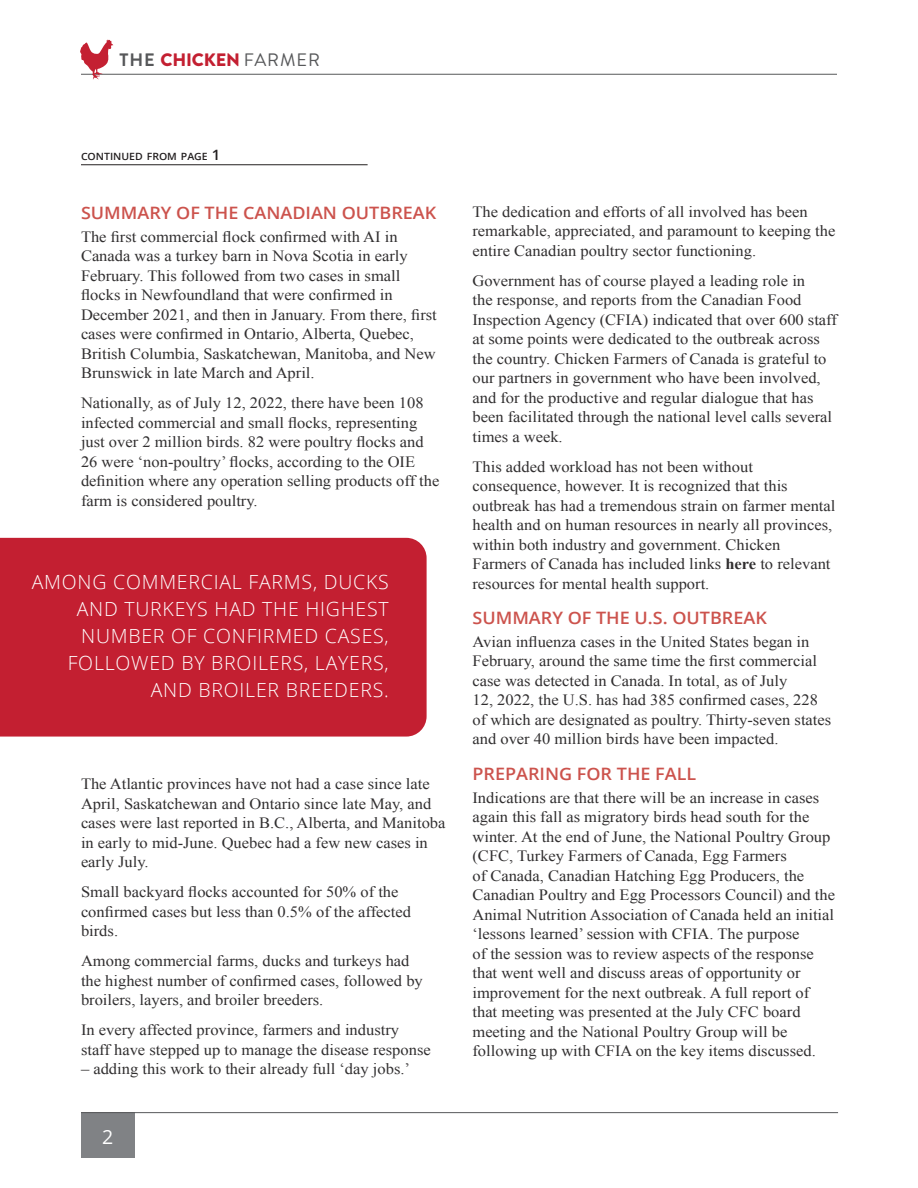
<style>
.page{position:relative;width:918px;height:1188px;background:#fff}
.page>*{position:absolute;margin:0;border:0;box-sizing:border-box;transform-origin:0 0}
.Pull-quote{font:300 19.5px/27px "Open Sans";letter-spacing:.04em;color:#fff;text-align:right}
.t1{font:19.5px "Open Sans";color:#fff}
.t2{font:900 18px "Brandon Grotesque";letter-spacing:-.01em;color:#c31f31}
.Heading_2{font:600 17.1px "Open Sans";color:#cc534d;scale:1.05 1}
.Body{font:15.6px/19.5px "Times New Roman";color:#312f30;scale:1.05 1}
.Body-2{font:600 10.05px "Open Sans";color:#231f20;scale:1.05 1}
.s1{font-weight:700;color:#57585a}
.s2{font-weight:400;color:#57585a}
.s3{font-size:14.25px}
.s4{font-weight:700}
</style>
<div class="page">
<div style="left:81px;top:1113px;width:54px;height:45px;background:#808285"></div>
<hr style="left:81px;top:1112px;width:757px;height:1px;background:#57585a">
<hr style="left:81px;top:74px;width:756px;height:1px;background:#57585a">
<svg style="left:80px;top:39px;width:33px;height:41px"></svg>
<hr style="left:81px;top:164px;width:287px;height:1px;background:#231f20">
<div style="left:0;top:538px;width:427px;height:199px;background:#c31f31"></div>
<p class="t2" style="left:120px;top:47px;width:202px"><span class="s1">THE</span> CHICKEN <span class="s2">FARMER</span></p>
<p class="Body-2" style="left:81px;top:149px;width:134px">CONTINUED FROM PAGE <span class="s3">1</span></p>
<p class="Heading_2" style="left:81px;top:201px;width:340px">SUMMARY OF THE CANADIAN OUTBREAK</p>
<p class="Body" style="left:81px;top:227px;width:340px">The first commercial flock confirmed with AI in Canada was a turkey barn in Nova Scotia in early February. This followed from two cases in small flocks in Newfoundland that were confirmed in December 2021, and then in January. From there, first cases were confirmed in Ontario, Alberta, Quebec, British Columbia, Saskatchewan, Manitoba, and New Brunswick in late March and April.</p>
<p class="Body" style="left:81px;top:393px;width:343px">Nationally, as of July 12, 2022, there have been 108 infected commercial and small flocks, representing just over 2 million birds. 82 were poultry flocks and 26 were ‘non-poultry’ flocks, according to the OIE definition where any operation selling products off the farm is considered poultry.</p>
<p class="Pull-quote" style="left:32px;top:568px;width:358px">AMONG COMMERCIAL FARMS, DUCKS<br>AND TURKEYS HAD THE HIGHEST<br>NUMBER OF CONFIRMED CASES,<br>FOLLOWED BY BROILERS, LAYERS,<br>AND BROILER BREEDERS.</p>
<p class="Body" style="left:81px;top:774px;width:349px">The Atlantic provinces have not had a case since late April, Saskatchewan and Ontario since late May, and cases were last reported in B.C., Alberta, and Manitoba in early to mid-June. Quebec had a few new cases in early July.</p>
<p class="Body" style="left:81px;top:882px;width:316px">Small backyard flocks accounted for 50% of the confirmed cases but less than 0.5% of the affected birds.</p>
<p class="Body" style="left:81px;top:951px;width:327px">Among commercial farms, ducks and turkeys had the highest number of confirmed cases, followed by broilers, layers, and broiler breeders.</p>
<p class="Body" style="left:81px;top:1020px;width:335px">In every affected province, farmers and industry staff have stepped up to manage the disease response</p>
<p class="Body" style="left:81px;top:1059px;width:315px">– adding this work to their already full ‘day jobs.’</p>
<p class="t1" style="left:102px;top:1123px;width:13px">2</p>
<p class="Body" style="left:472px;top:201px;width:347px">The dedication and efforts of all involved has been remarkable, appreciated, and paramount to keeping the entire Canadian poultry sector functioning.</p>
<p class="Body" style="left:472px;top:270px;width:349px">Government has of course played a leading role in<br>the response, and reports from the Canadian Food Inspection Agency (CFIA) indicated that over 600 staff at some points were dedicated to the outbreak across the country. Chicken Farmers of Canada is grateful to our partners in government who have been involved, and for the productive and regular dialogue that has been facilitated through the national level calls several times a week.</p>
<p class="Body" style="left:472px;top:456px;width:347px">This added workload has not been without consequence, however. It is recognized that this outbreak has had a tremendous strain on farmer mental health and on human resources in nearly all provinces, within both industry and government. Chicken Farmers of Canada has included links <span class="s4">here</span> to relevant resources for mental health support.</p>
<p class="Heading_2" style="left:472px;top:606px;width:282px">SUMMARY OF THE U.S. OUTBREAK</p>
<p class="Body" style="left:472px;top:632px;width:343px">Avian influenza cases in the United States began in February, around the same time the first commercial case was detected in Canada. In total, as of July<br>12, 2022, the U.S. has had 385 confirmed cases, 228 of which are designated as poultry. Thirty-seven states and over 40 million birds have been impacted.</p>
<p class="Heading_2" style="left:472px;top:762px;width:215px">PREPARING FOR THE FALL</p>
<p class="Body" style="left:472px;top:787px;width:347px">Indications are that there will be an increase in cases again this fall as migratory birds head south for the winter. At the end of June, the National Poultry Group (CFC, Turkey Farmers of Canada, Egg Farmers<br>of Canada, Canadian Hatching Egg Producers, the Canadian Poultry and Egg Processors Council) and the Animal Nutrition Association of Canada held an initial ‘lessons learned’ session with CFIA. The purpose<br>of the session was to review aspects of the response that went well and discuss areas of opportunity or improvement for the next outbreak. A full report of that meeting was presented at the July CFC board meeting and the National Poultry Group will be following up with CFIA on the key items discussed.</p>
</div>
